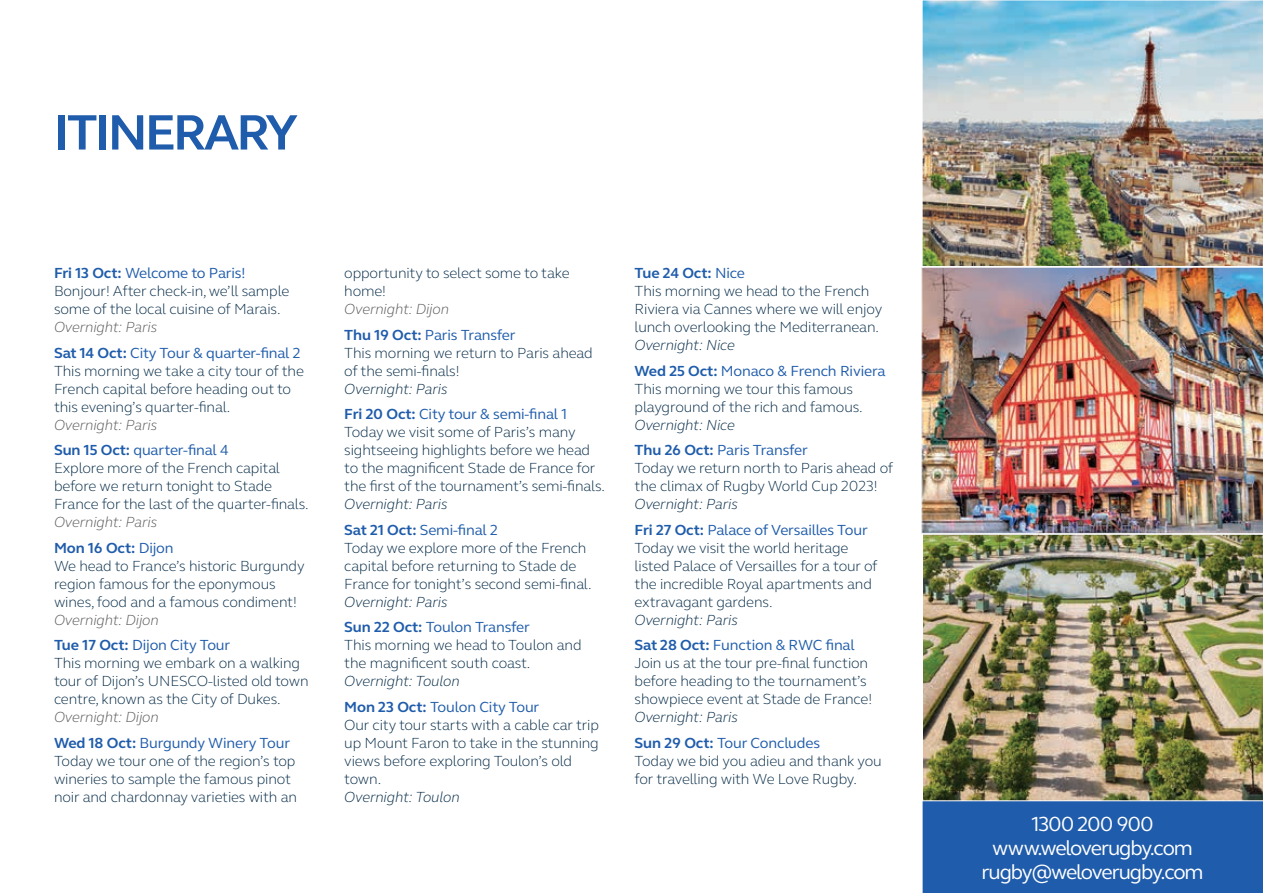
<style>
.page{position:relative;width:1263px;height:893px;background:#fff}
.page>*{position:absolute;margin:0;border:0;box-sizing:border-box;transform-origin:0 0}
.t1{font:700 51px "Webb Ellis Cup";letter-spacing:-.05em;color:#1f5cab}
.t2{font:21px/24px "Webb Ellis Cup";letter-spacing:-.05em;color:#fff;text-align:center}
.t3{font:300 15px/18px "Webb Ellis Cup";letter-spacing:-.01em;color:#042a47}
.t4{font:15px/25.5px "Webb Ellis Cup";letter-spacing:-.01em;color:#1f5cab}
.t5{font:italic 300 15px/25.5px "Webb Ellis Cup";letter-spacing:-.01em;color:#042a47}
.t6{font:italic 300 15px/25.5px "Webb Ellis Cup";letter-spacing:-.01em;color:#57585a}
.s1{font-weight:700;color:#1f5cab}
.s2{font-weight:400;color:#1f5cab}
.s3{font-weight:300;font-style:italic;color:#57585a}
.s4{font-weight:700}
.s5{font-weight:700;font-style:normal;color:#1f5cab}
.s6{font-weight:400;font-style:normal;color:#1f5cab}
.s7{font-weight:300;font-style:italic;color:#042a47}
</style>
<div class="page">
<div style="left:922px;top:801px;width:341px;height:92px;background:#1f5cab"></div>
<img style="left:922px;top:0;width:341px;height:266px">
<img style="left:921px;top:267px;width:342px;height:267px">
<img style="left:923px;top:534px;width:340px;height:267px">
<h1 class="t1" style="left:54px;top:98px;width:245px">ITINERARY</h1>
<p class="t3" style="left:54px;top:264px;width:237px"><span class="s1">Fri 13 Oct:</span> <span class="s2">Welcome to Paris!<br></span>Bonjour! After check-in, we’ll sample some of the local cuisine of Marais.</p>
<p class="t4" style="left:54px;top:314px;width:248px"><span class="s3">Overnight: Paris<br></span><span class="s4">Sat 14 Oct:</span> City Tour &amp; quarter-final 2</p>
<p class="t3" style="left:54px;top:361px;width:251px">This morning we take a city tour of the<br>French capital before heading out to this evening’s quarter-final.</p>
<p class="t6" style="left:54px;top:411px;width:176px">Overnight: Paris<br><span class="s5">Sun 15 Oct:</span> <span class="s6">quarter-final 4</span></p>
<p class="t3" style="left:54px;top:459px;width:256px">Explore more of the French capital before we return tonight to Stade<br>France for the last of the quarter-finals.</p>
<p class="t6" style="left:54px;top:509px;width:121px">Overnight: Paris<br><span class="s5">Mon 16 Oct:</span> <span class="s6">Dijon</span></p>
<p class="t3" style="left:54px;top:556px;width:252px">We head to France’s historic Burgundy region famous for the eponymous wines, food and a famous condiment!</p>
<p class="t6" style="left:54px;top:606px;width:178px">Overnight: Dijon<br><span class="s5">Tue 17 Oct:</span> <span class="s6">Dijon City Tour</span></p>
<p class="t3" style="left:54px;top:654px;width:256px">This morning we embark on a walking tour of Dijon’s UNESCO-listed old town centre, known as the City of Dukes.</p>
<p class="t4" style="left:54px;top:704px;width:238px"><span class="s3">Overnight: Dijon<br></span><span class="s4">Wed 18 Oct:</span> Burgundy Winery Tour</p>
<p class="t3" style="left:54px;top:751px;width:245px">Today we tour one of the region’s top wineries to sample the famous pinot noir and chardonnay varieties with an</p>
<p class="t3" style="left:344px;top:264px;width:227px">opportunity to select some to take home!</p>
<p class="t6" style="left:344px;top:296px;width:173px">Overnight: Dijon<br><span class="s5">Thu 19 Oct:</span> <span class="s6">Paris Transfer</span></p>
<p class="t3" style="left:344px;top:343px;width:250px">This morning we return to Paris ahead of the semi-finals!</p>
<p class="t4" style="left:344px;top:375px;width:224px"><span class="s7">Overnight: Paris<br></span><span class="s4">Fri 20 Oct:</span> City tour &amp; semi-final 1</p>
<p class="t3" style="left:344px;top:423px;width:262px">Today we visit some of Paris’s many sightseeing highlights before we head to the magnificent Stade de France for the first of the tournament’s semi-finals.</p>
<p class="t5" style="left:344px;top:491px;width:155px">Overnight: Paris<br><span class="s5">Sat 21 Oct:</span> <span class="s6">Semi-final 2</span></p>
<p class="t3" style="left:344px;top:538px;width:249px">Today we explore more of the French capital before returning to Stade de<br>France for tonight’s second semi-final.</p>
<p class="t5" style="left:344px;top:588px;width:187px">Overnight: Paris<br><span class="s5">Sun 22 Oct:</span> <span class="s6">Toulon Transfer</span></p>
<p class="t3" style="left:344px;top:636px;width:239px">This morning we head to Toulon and the magnificent south coast.</p>
<p class="t5" style="left:344px;top:668px;width:197px">Overnight: Toulon<br><span class="s5">Mon 23 Oct:</span> <span class="s6">Toulon City Tour</span></p>
<p class="t3" style="left:344px;top:715px;width:256px">Our city tour starts with a cable car trip up Mount Faron to take in the stunning views before exploring Toulon’s old town.</p>
<p class="t5" style="left:344px;top:783px;width:117px">Overnight: Toulon</p>
<p class="t3" style="left:635px;top:264px;width:249px"><span class="s1">Tue 24 Oct:</span> <span class="s2">Nice<br></span>This morning we head to the French<br>Riviera via Cannes where we will enjoy lunch overlooking the Mediterranean.</p>
<p class="t4" style="left:635px;top:332px;width:252px"><span class="s7">Overnight: Nice<br></span><span class="s4">Wed 25 Oct:</span> Monaco &amp; French Riviera</p>
<p class="t3" style="left:635px;top:379px;width:230px">This morning we tour this famous playground of the rich and famous.</p>
<p class="t5" style="left:635px;top:411px;width:175px">Overnight: Nice<br><span class="s5">Thu 26 Oct:</span> <span class="s6">Paris Transfer</span></p>
<p class="t3" style="left:635px;top:459px;width:260px">Today we return north to Paris ahead of the climax of Rugby World Cup 2023!</p>
<p class="t4" style="left:635px;top:491px;width:235px"><span class="s7">Overnight: Paris<br></span><span class="s4">Fri 27 Oct:</span> Palace of Versailles Tour</p>
<p class="t3" style="left:635px;top:538px;width:245px">Today we visit the world heritage listed Palace of Versailles for a tour of the incredible Royal apartments and extravagant gardens.</p>
<p class="t4" style="left:635px;top:606px;width:222px"><span class="s7">Overnight: Paris<br></span><span class="s4">Sat 28 Oct:</span> Function &amp; RWC final</p>
<p class="t3" style="left:635px;top:654px;width:239px">Join us at the tour pre-final function before heading to the tournament’s showpiece event at Stade de France!</p>
<p class="t5" style="left:635px;top:704px;width:187px">Overnight: Paris<br><span class="s5">Sun 29 Oct:</span> <span class="s6">Tour Concludes</span></p>
<p class="t3" style="left:635px;top:751px;width:249px">Today we bid you adieu and thank you for travelling with We Love Rugby.</p>
<h2 class="t2" style="left:981px;top:811px;width:224px">1300 200 900 www.weloverugby.com rugby@weloverugby.com</h2>
</div>
